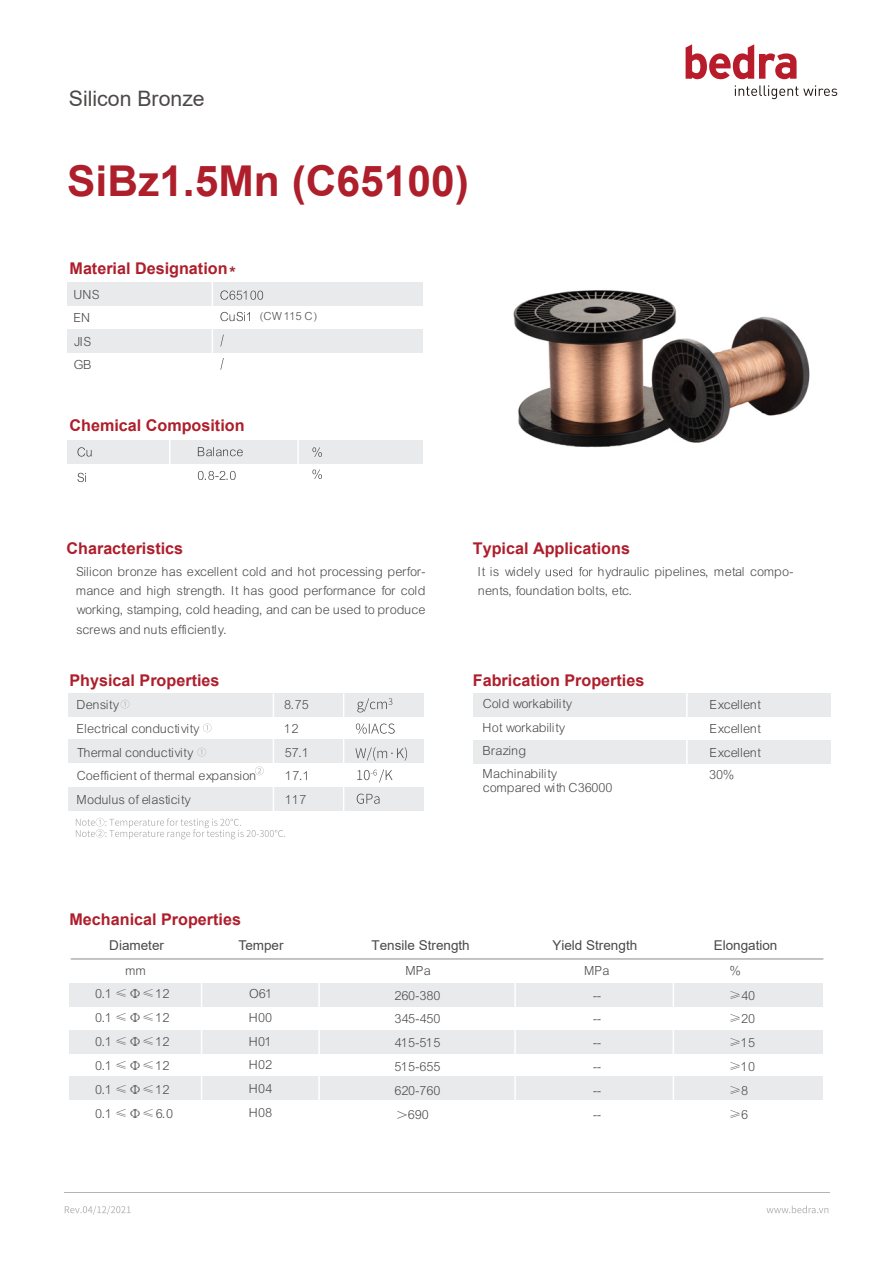
<style>
.page{position:relative;width:893px;height:1263px;background:#fff}
.page>*{position:absolute;margin:0;border:0;box-sizing:border-box;transform-origin:0 0}
.t1{font:700 42.45px "Arial";color:#ae1e2b}
.t2{font:21.3px "Arial";color:#4c4948}
.t3{font:700 16.2px "Arial";color:#ae1e2b}
.t4{font:700 16.2px "Arial";color:#9c222a}
.t5{font:13.5px/23.9px "Arial Lgt";color:#4c4948}
.t6{font:13.5px "Arial";color:#4c4948}
.t7{font:13.5px "Arial Lgt";color:#4d4948}
.t8{font:13.5px "Arial Lgt";color:#4b4948}
.t9{font:300 13.5px/23.9px "Adobe Song Std";color:#4c4948}
.t10{font:13.5px "Arial Lgt";color:#4b4c4d}
.t11{font:12px "Arial Lgt";color:#4c4948}
.s1{font-family:"Adobe Song Std";font-weight:300}
.s2{font-family:"Arial Lgt";font-weight:400}
</style>
<div class="page">
<div style="left:68px;top:740px;width:356px;height:23px;background:#e9eaec"></div>
<div style="left:67px;top:282px;width:355px;height:23px;background:#e9eaec"></div>
<div style="left:67px;top:329px;width:355px;height:23px;background:#e9eaec"></div>
<svg style="left:220px;top:358px;width:4px;height:12px"></svg>
<svg style="left:220px;top:312px;width:30px;height:9px"></svg>
<svg style="left:220px;top:290px;width:43px;height:10px"></svg>
<svg style="left:220px;top:335px;width:4px;height:11px"></svg>
<hr style="left:212px;top:280px;width:1px;height:74px;background:#fff">
<div style="left:67px;top:440px;width:355px;height:23px;background:#e9eaec"></div>
<hr style="left:169px;top:438px;width:2px;height:73px;background:#fff">
<hr style="left:297px;top:438px;width:2px;height:73px;background:#fff">
<svg style="left:198px;top:447px;width:45px;height:9px"></svg>
<svg style="left:198px;top:471px;width:38px;height:9px"></svg>
<svg style="left:77px;top:447px;width:15px;height:10px"></svg>
<svg style="left:77px;top:473px;width:9px;height:9px"></svg>
<svg style="left:312px;top:447px;width:10px;height:10px"></svg>
<svg style="left:312px;top:469px;width:10px;height:10px"></svg>
<div style="left:473px;top:693px;width:357px;height:24px;background:#e9eaec"></div>
<div style="left:473px;top:740px;width:357px;height:24px;background:#e9eaec"></div>
<hr style="left:686px;top:693px;width:1px;height:188px;background:#fff">
<div style="left:68px;top:693px;width:356px;height:24px;background:#e9eaec"></div>
<div style="left:68px;top:787px;width:356px;height:23px;background:#e9eaec"></div>
<hr style="left:273px;top:693px;width:1px;height:176px;background:#fff">
<hr style="left:343px;top:693px;width:1px;height:176px;background:#fff">
<svg style="left:357px;top:698px;width:35px;height:14px"></svg>
<svg style="left:356px;top:723px;width:39px;height:11px"></svg>
<svg style="left:355px;top:747px;width:52px;height:14px"></svg>
<svg style="left:357px;top:769px;width:36px;height:13px"></svg>
<svg style="left:357px;top:794px;width:22px;height:10px"></svg>
<svg style="left:304px;top:771px;width:3px;height:9px"></svg>
<div style="left:70px;top:983px;width:753px;height:23px;background:#e9eaec"></div>
<div style="left:70px;top:1030px;width:753px;height:23px;background:#e9eaec"></div>
<div style="left:70px;top:1076px;width:753px;height:24px;background:#e9eaec"></div>
<hr style="left:201px;top:975px;width:1px;height:149px;background:#fff">
<hr style="left:318px;top:975px;width:2px;height:149px;background:#fff">
<hr style="left:514px;top:975px;width:2px;height:149px;background:#fff">
<hr style="left:673px;top:975px;width:1px;height:149px;background:#fff">
<hr style="left:71px;top:958px;width:752px;height:1px;background:#898989">
<img style="left:513px;top:290px;width:297px;height:158px">
<svg style="left:685px;top:44px;width:152px;height:56px"></svg>
<hr style="left:64px;top:1192px;width:765px;height:1px;background:#b5b4b4">
<svg style="left:766px;top:1206px;width:62px;height:7px"></svg>
<svg style="left:65px;top:1206px;width:66px;height:9px"></svg>
<svg style="left:546px;top:567px;width:47px;height:9px"></svg>
<svg style="left:76px;top:818px;width:209px;height:21px"></svg>
<svg style="left:121px;top:700px;width:8px;height:8px"></svg>
<svg style="left:197px;top:748px;width:9px;height:8px"></svg>
<svg style="left:203px;top:723px;width:9px;height:9px"></svg>
<svg style="left:255px;top:766px;width:9px;height:9px"></svg>
<h2 class="t2" style="left:69px;top:84px;width:137px">Silicon Bronze</h2>
<h1 class="t1" style="left:67px;top:153px;width:403px">SiBz1.5Mn (C65100)</h1>
<p class="t3" style="left:70px;top:258px;width:160px">Material Designation</p>
<p class="t4" style="left:230px;top:262px;width:8px">*</p>
<p class="t5" style="left:74px;top:283px;width:27px;line-height:23.2px">UNS<br>EN<br>JIS<br>GB</p>
<p class="t11" style="left:260px;top:309px;width:60px"><span class="s1">(</span>CW 115 C<span class="s1">)</span></p>
<p class="t3" style="left:70px;top:415px;width:177px">Chemical Composition</p>
<p class="t3" style="left:67px;top:537px;width:118px">Characteristics</p>
<p class="t5" style="left:77px;top:562px;width:351px;line-height:19.2px;text-align:justify">Silicon bronze has excellent cold and hot processing perfor&shy;mance and high strength. It has good performance for cold working, stamping, cold heading, and can be used to produce screws and nuts efficiently.</p>
<p class="t3" style="left:70px;top:670px;width:151px">Physical Properties</p>
<p class="t5" style="left:77px;top:693px;width:124px">Density<br>Electrical conductivity</p>
<p class="t5" style="left:77px;top:741px;width:118px">Thermal conductivity</p>
<p class="t7" style="left:77px;top:768px;width:181px">Coefficient of thermal expansion</p>
<p class="t5" style="left:77px;top:788px;width:115px">Modulus of elasticity</p>
<p class="t5" style="left:285px;top:693px;width:26px">8.75<br>12</p>
<p class="t5" style="left:286px;top:742px;width:26px;line-height:22.6px">57.1<br>17.</p>
<p class="t10" style="left:286px;top:792px;width:22px">117</p>
<p class="t3" style="left:473px;top:537px;width:159px">Typical Applications</p>
<p class="t5" style="left:479px;top:560px;width:63px">It is widely</p>
<p class="t5" style="left:479px;top:562px;width:317px;line-height:19.2px;text-indent:120px">hydraulic pipelines, metal compo&shy;nents, foundation bolts, etc.</p>
<p class="t3" style="left:473px;top:670px;width:173px">Fabrication Properties</p>
<p class="t5" style="left:483px;top:693px;width:90px;line-height:23.1px">Cold workability<br>Hot workability<br>Brazing<br>Machinability</p>
<p class="t8" style="left:483px;top:780px;width:131px">compared with C36000</p>
<p class="t5" style="left:710px;top:693px;width:53px;line-height:23.4px;text-align:justify">Excellent Excellent Excellent 30%</p>
<p class="t3" style="left:70px;top:909px;width:173px">Mechanical Properties</p>
<p class="t5" style="left:126px;top:959px;width:22px">mm</p>
<p class="t5" style="left:406px;top:959px;width:27px">MPa</p>
<p class="t5" style="left:585px;top:959px;width:27px">MPa</p>
<p class="t5" style="left:730px;top:959px;width:13px">%</p>
<p class="t5" style="left:250px;top:982px;width:25px;text-align:justify">O61<br>H00<br>H01<br>H02<br>H04<br>H08</p>
<p class="t5" style="left:395px;top:983px;width:48px;text-align:justify">260-380<br>345-450<br>415-515<br>515-655<br>620-760<span class="s1">＞</span>690</p>
<p class="t5" style="left:593px;top:983px;width:10px;text-align:justify">-- -- -- -- -- --</p>
<p class="t5" style="left:728px;top:983px;width:29px;text-align:justify"><span class="s1">≥</span>40 <span class="s1">≥</span>20 <span class="s1">≥</span>15 <span class="s1">≥</span>10</p>
<p class="t6" style="left:104px;top:936px;width:78px">Specification</p>
<p class="t6" style="left:238px;top:936px;width:47px">Temper</p>
<p class="t6" style="left:371px;top:936px;width:100px">Tensile Strength</p>
<p class="t6" style="left:552px;top:936px;width:86px">Yield Strength</p>
<p class="t6" style="left:714px;top:936px;width:65px">Elongation</p>
<p class="t6" style="left:109px;top:936px;width:56px">Diameter</p>
<p class="t5" style="left:96px;top:982px;width:79px">0.1<span class="s1">≤Φ≤</span>12<br>0.1<span class="s1">≤Φ≤</span>12<br>0.1<span class="s1">≤Φ≤</span>12<br>0.1<span class="s1">≤Φ≤</span>12<br>0.1<span class="s1">≤Φ≤</span>12<br>0.1<span class="s1">≤Φ≤</span>6.0</p>
<p class="t9" style="left:728px;top:1078px;width:22px">≥<span class="s2">8 </span>≥<span class="s2">6</span></p>
</div>
